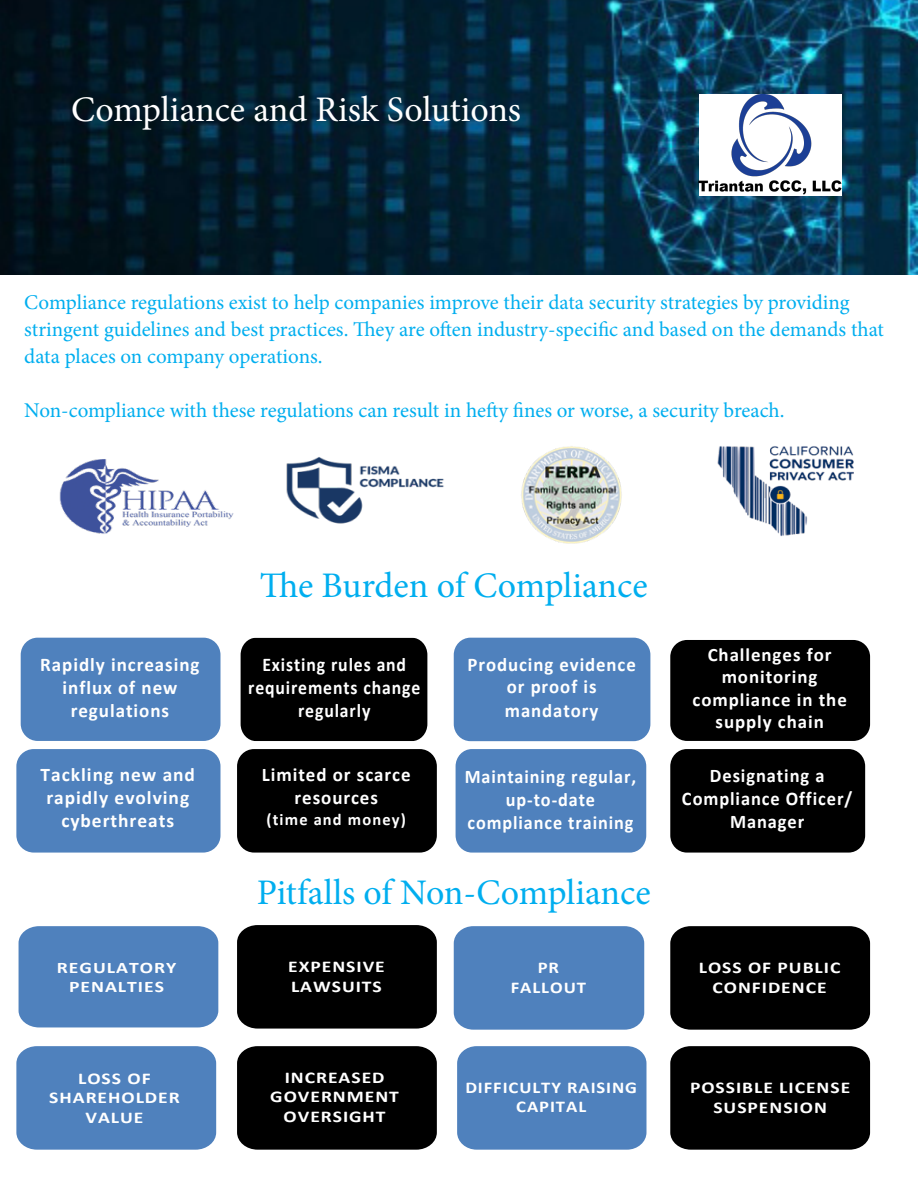
<style>
.page{position:relative;width:918px;height:1188px;background:#fff}
.page>*{position:absolute;margin:0;border:0;box-sizing:border-box;transform-origin:0 0}
.t1{font:36px "Minion Pro";letter-spacing:-.005em;color:#00aeef}
.t2{font:36px "Minion Pro";letter-spacing:-.005em;color:#fff}
.t3{font:21px/27px "Minion Pro";color:#00aeef}
.t4{font:700 19.35px/23px "Calibri";letter-spacing:.05em;color:#fff;text-align:center}
.t5{font:700 19.35px/22.8px "Calibri";letter-spacing:.05em;color:#fff;text-align:center;scale:.94 1}
.t6{font:700 19.35px/23px "Calibri";letter-spacing:.05em;color:#fff;text-align:center;scale:.91 1}
.t7{font:700 19.35px/22.8px "Calibri";letter-spacing:.05em;color:#fff;text-align:center;scale:.96 1}
.t8{font:700 18.9px/22.5px "Calibri";letter-spacing:.05em;color:#fff;text-align:center}
.t9{font:700 16.65px "Calibri";letter-spacing:.07em;color:#fff}
.t10{font:700 16.35px/19.4px "Calibri";letter-spacing:.05em;color:#fff;text-align:center;scale:1.19 1}
.t11{font:700 16.35px/19.4px "Calibri";letter-spacing:.05em;color:#fff;text-align:center;scale:1.13 1}
.t12{font:700 16.35px/19.6px "Calibri";letter-spacing:.05em;color:#fff;text-align:center;scale:1.2 1}
.t13{font:700 16.35px/19.4px "Calibri";letter-spacing:.05em;color:#fff;text-align:center;scale:1.14 1}
.t14{font:700 16.05px/19px "Calibri";letter-spacing:.05em;color:#fff;text-align:center;scale:1.22 1}
</style>
<div class="page">
<img style="left:0;top:0;width:918px;height:274px">
<img style="left:521px;top:446px;width:101px;height:98px">
<img style="left:59px;top:459px;width:175px;height:75px">
<img style="left:286px;top:457px;width:158px;height:67px">
<img style="left:717px;top:446px;width:137px;height:91px">
<img style="left:699px;top:94px;width:142px;height:102px">
<div style="left:21px;top:638px;width:199px;height:103px;background:#4f81bd;border-radius:17px"></div>
<div style="left:16px;top:749px;width:204px;height:104px;background:#4f81bd;border-radius:17px"></div>
<div style="left:241px;top:638px;width:186px;height:103px;background:#000"></div>
<div style="left:237px;top:749px;width:200px;height:104px;background:#000;border-radius:17px"></div>
<div style="left:454px;top:638px;width:196px;height:103px;background:#4f81bd;border-radius:17px"></div>
<div style="left:456px;top:749px;width:190px;height:104px;background:#4f81bd;border-radius:17px"></div>
<div style="left:670px;top:640px;width:200px;height:101px;background:#000;border-radius:17px"></div>
<div style="left:670px;top:749px;width:195px;height:104px;background:#000;border-radius:17px"></div>
<div style="left:19px;top:926px;width:199px;height:101px;background:#4f81bd"></div>
<div style="left:237px;top:925px;width:200px;height:104px;background:#000"></div>
<div style="left:454px;top:926px;width:190px;height:104px;background:#4f81bd"></div>
<div style="left:670px;top:926px;width:200px;height:104px;background:#000"></div>
<div style="left:16px;top:1046px;width:200px;height:104px;background:#4f81bd"></div>
<div style="left:237px;top:1046px;width:200px;height:104px;background:#000"></div>
<div style="left:457px;top:1046px;width:189px;height:104px;background:#4f81bd"></div>
<div style="left:670px;top:1046px;width:200px;height:104px;background:#000"></div>
<p class="t2" style="left:71px;top:85px;width:452px">Compliance and Risk Solutions</p>
<p class="t3" style="left:24px;top:289px;width:827px">Compliance regulations exist to help companies improve their data security strategies by providing</p>
<p class="t3" style="left:24px;top:316px;width:861px">stringent guidelines and best practices. They are often industry-specific and based on the demands that data places on company operations.</p>
<p class="t3" style="left:24px;top:397px;width:762px">Non-compliance with these regulations can result in hefty fines or worse, a security breach.</p>
<p class="t4" style="left:40px;top:653px;width:161px">Rapidly increasing influx of new regulations</p>
<p class="t4" style="left:41px;top:763px;width:156px">Tackling new and rapidly evolving cyberthreats</p>
<p class="t1" style="left:260px;top:561px;width:389px">The Burden of Compliance</p>
<p class="t6" style="left:248px;top:653px;width:191px">Existing rules and requirements change regularly</p>
<p class="t4" style="left:262px;top:763px;width:150px;line-height:22.5px">Limited or scarce resources</p>
<p class="t9" style="left:267px;top:808px;width:141px">(time and money)</p>
<p class="t4" style="left:468px;top:653px;width:170px">Producing evidence or proof is mandatory</p>
<p class="t5" style="left:465px;top:765px;width:184px">Maintaining regular, up-to-date compliance training</p>
<p class="t1" style="left:257px;top:868px;width:395px">Pitfalls of Non-Compliance</p>
<p class="t8" style="left:693px;top:643px;width:156px">Challenges for monitoring compliance in the supply chain</p>
<p class="t7" style="left:682px;top:764px;width:179px">Designating a<br>Compliance Officer/<br>Manager</p>
<p class="t14" style="left:57px;top:958px;width:99px">REGULATORY<br>PENALTIES</p>
<p class="t10" style="left:288px;top:957px;width:83px;text-align:left">EXPENSIVE<br>LAWSUITS</p>
<p class="t13" style="left:511px;top:958px;width:68px">PR<br>FALLOUT</p>
<p class="t10" style="left:699px;top:958px;width:120px">LOSS OF PUBLIC<br>CONFIDENCE</p>
<p class="t12" style="left:49px;top:1069px;width:110px">LOSS OF<br>SHAREHOLDER<br>VALUE</p>
<p class="t10" style="left:270px;top:1068px;width:110px">INCREASED<br>GOVERNMENT<br>OVERSIGHT</p>
<p class="t11" style="left:465px;top:1078px;width:154px">DIFFICULTY RAISING<br>CAPITAL</p>
<p class="t10" style="left:690px;top:1078px;width:136px">POSSIBLE LICENSE<br>SUSPENSION</p>
</div>
